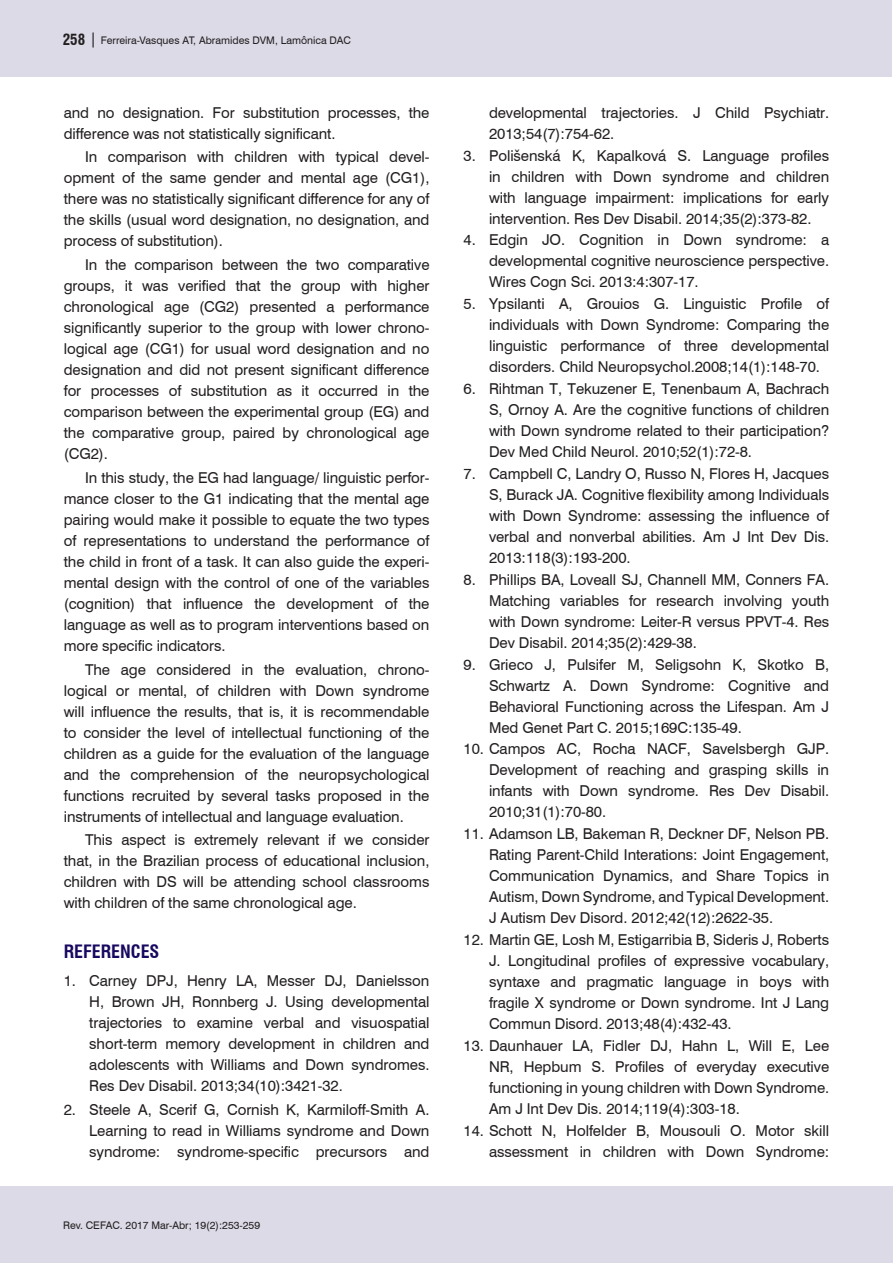
<style>
.page{position:relative;width:893px;height:1263px;background:#fff}
.page>*{position:absolute;margin:0;border:0;box-sizing:border-box;transform-origin:0 0}
.Nivel_1{font:700 condensed 18px "Swiss 721 BT";color:#18085f}
.Corpo_do_texto_INGL{font:15px/21px "Swiss 721 BT";letter-spacing:-.005em;color:#231f20;text-align:justify}
.t1{font:10.5px "Swiss 721 BT";color:#231f20}
.s1{font-weight:700;font-stretch:condensed;font-size:15px}
.s2{font-size:15px}
</style>
<div class="page">
<div style="left:0;top:1186px;width:892px;height:77px;background:#dcdae7"></div>
<div style="left:0;top:0;width:892px;height:77px;background:#dcdae7"></div>
<p class="t1" style="left:63px;top:33px;width:290px"><span class="s1">258</span> <span class="s2">|</span> Ferreira-Vasques AT, Abramides DVM, Lamônica DAC</p>
<p class="Corpo_do_texto_INGL" style="left:64px;top:101px;width:367px">and no designation. For substitution processes, the difference was not statistically significant.</p>
<p class="Corpo_do_texto_INGL" style="left:64px;top:146px;width:367px;text-indent:21px">In comparison with children with typical devel&shy;opment of the same gender and mental age (CG1), there was no statistically significant difference for any of the skills (usual word designation, no designation, and process of substitution).</p>
<p class="Corpo_do_texto_INGL" style="left:64px;top:254px;width:367px;text-indent:21px">In the comparison between the two comparative groups, it was verified that the group with higher chronological age (CG2) presented a performance significantly superior to the group with lower chrono&shy;logical age (CG1) for usual word designation and no designation and did not present significant difference for processes of substitution as it occurred in the comparison between the experimental group (EG) and the comparative group, paired by chronological age (CG2).</p>
<p class="Corpo_do_texto_INGL" style="left:64px;top:466px;width:367px;text-indent:21px">In this study, the EG had language/ linguistic perfor&shy;mance closer to the G1 indicating that the mental age pairing would make it possible to equate the two types of representations to understand the performance of the child in front of a task. It can also guide the experi&shy;mental design with the control of one of the variables (cognition) that influence the development of the language as well as to program interventions based on more specific indicators.</p>
<p class="Corpo_do_texto_INGL" style="left:64px;top:658px;width:367px;text-indent:21px">The age considered in the evaluation, chrono&shy;logical or mental, of children with Down syndrome will influence the results, that is, it is recommendable to consider the level of intellectual functioning of the children as a guide for the evaluation of the language and the comprehension of the neuropsychological functions recruited by several tasks proposed in the instruments of intellectual and language evaluation.</p>
<p class="Corpo_do_texto_INGL" style="left:64px;top:829px;width:367px;text-indent:21px">This aspect is extremely relevant if we consider that, in the Brazilian process of educational inclusion, children with DS will be attending school classrooms with children of the same chronological age.</p>
<p class="Nivel_1" style="left:64px;top:941px;width:97px">REFERENCES</p>
<p class="Corpo_do_texto_INGL" style="left:89px;top:969px;width:342px;text-indent:-26px">1. Carney DPJ, Henry LA, Messer DJ, Danielsson H, Brown JH, Ronnberg J. Using developmental trajectories to examine verbal and visuospatial short-term memory development in children and adolescents with Williams and Down syndromes.<br>Res Dev Disabil. 2013;34(10):3421-32.</p>
<p class="Corpo_do_texto_INGL" style="left:89px;top:1098px;width:342px;text-indent:-26px">2. Steele A, Scerif G, Cornish K, Karmiloff-Smith A.<br>Learning to read in Williams syndrome and Down syndrome: syndrome-specific precursors and</p>
<p class="t1" style="left:63px;top:1218px;width:199px">Rev. CEFAC. 2017 Mar-Abr; 19(2):253-259</p>
<p class="Corpo_do_texto_INGL" style="left:489px;top:101px;width:342px">developmental trajectories. J Child Psychiatr.<br>2013;54(7):754-62.</p>
<p class="Corpo_do_texto_INGL" style="left:489px;top:144px;width:342px;text-indent:-26px">3. Polišenská K, Kapalková S. Language profiles in children with Down syndrome and children with language impairment: implications for early intervention. Res Dev Disabil. 2014;35(2):373-82.</p>
<p class="Corpo_do_texto_INGL" style="left:489px;top:229px;width:342px;text-indent:-26px">4. Edgin JO. Cognition in Down syndrome: a developmental cognitive neuroscience perspective.<br>Wires Cogn Sci. 2013:4:307-17.</p>
<p class="Corpo_do_texto_INGL" style="left:489px;top:293px;width:342px;text-indent:-26px">5. Ypsilanti A, Grouios G. Linguistic Profile of individuals with Down Syndrome: Comparing the linguistic performance of three developmental disorders. Child Neuropsychol.2008;14(1):148-70.</p>
<p class="Corpo_do_texto_INGL" style="left:489px;top:378px;width:342px;text-indent:-26px">6. Rihtman T, Tekuzener E, Tenenbaum A, Bachrach S, Ornoy A. Are the cognitive functions of children with Down syndrome related to their participation?<br>Dev Med Child Neurol. 2010;52(1):72-8.</p>
<p class="Corpo_do_texto_INGL" style="left:489px;top:462px;width:342px;text-indent:-26px">7. Campbell C, Landry O, Russo N, Flores H, Jacques S, Burack JA. Cognitive flexibility among Individuals with Down Syndrome: assessing the influence of verbal and nonverbal abilities. Am J Int Dev Dis.<br>2013:118(3):193-200.</p>
<p class="Corpo_do_texto_INGL" style="left:489px;top:568px;width:342px;text-indent:-26px">8. Phillips BA, Loveall SJ, Channell MM, Conners FA.<br>Matching variables for research involving youth with Down syndrome: Leiter-R versus PPVT-4. Res Dev Disabil. 2014;35(2):429-38.</p>
<p class="Corpo_do_texto_INGL" style="left:489px;top:653px;width:342px;text-indent:-26px">9. Grieco J, Pulsifer M, Seligsohn K, Skotko B, Schwartz A. Down Syndrome: Cognitive and Behavioral Functioning across the Lifespan. Am J Med Genet Part C. 2015;169C:135-49.</p>
<p class="Corpo_do_texto_INGL" style="left:489px;top:738px;width:342px;text-indent:-26px">10. Campos AC, Rocha NACF, Savelsbergh GJP.<br>Development of reaching and grasping skills in infants with Down syndrome. Res Dev Disabil.<br>2010;31(1):70-80.</p>
<p class="Corpo_do_texto_INGL" style="left:489px;top:823px;width:342px;text-indent:-26px">11. Adamson LB, Bakeman R, Deckner DF, Nelson PB.<br>Rating Parent-Child Interations: Joint Engagement, Communication Dynamics, and Share Topics in Autism, Down Syndrome, and Typical Development.<br>J Autism Dev Disord. 2012;42(12):2622-35.</p>
<p class="Corpo_do_texto_INGL" style="left:489px;top:928px;width:342px;text-indent:-26px">12. Martin GE, Losh M, Estigarribia B, Sideris J, Roberts J. Longitudinal profiles of expressive vocabulary, syntaxe and pragmatic language in boys with fragile X syndrome or Down syndrome. Int J Lang Commun Disord. 2013;48(4):432-43.</p>
<p class="Corpo_do_texto_INGL" style="left:489px;top:1034px;width:342px;text-indent:-26px">13. Daunhauer LA, Fidler DJ, Hahn L, Will E, Lee NR, Hepbum S. Profiles of everyday executive functioning in young children with Down Syndrome.<br>Am J Int Dev Dis. 2014;119(4):303-18.</p>
<p class="Corpo_do_texto_INGL" style="left:463px;top:1119px;width:367px;text-align:right">14. Schott N, Holfelder B, Mousouli O. Motor skill assessment in children with Down Syndrome:</p>
</div>
